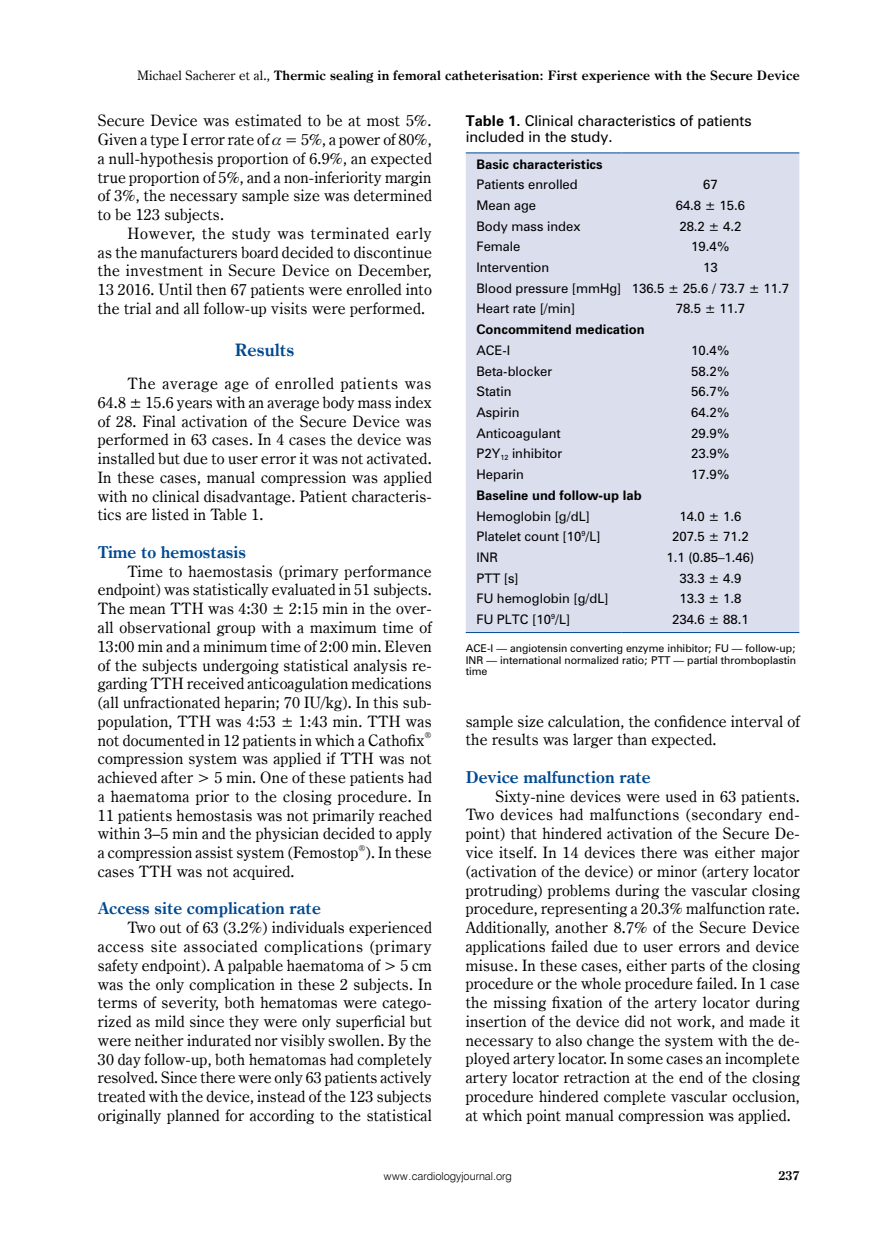
<style>
.page{position:relative;width:872px;height:1234px;background:#fff}
.page>*{position:absolute;margin:0;border:0;box-sizing:border-box;transform-origin:0 0}
._05_-_Śródtytuł_-_1{font:700 17.25px "Century Oldst EU";color:#004990}
._06_-_Śródtytuł_-_2{font:700 16.5px "Century Oldst EU";color:#004990}
._08_-_Tekst{font:15.75px/18.8px "Century Oldst EU";letter-spacing:.015em;color:#000;text-align:justify}
._12_-_Tabela_numer{font:13.5px/16.5px "Zurich PL";color:#000}
.t1{font:700 13.05px "Century Oldst EU";letter-spacing:.015em;color:#000}
.t2{font:700 12.75px "Century Oldst EU";color:#000}
._14_-_Tabela_-_tekst{font:12px "Zurich PL";color:#000}
._14_-_Tabela_-_tekst-2{font:700 12px "Zurich PL";color:#000}
._14_-_Tabela_-_end{font:12px "Zurich PL";color:#000}
.t3{font:10.95px "Swis 721 Lt EU";color:#000}
._14_-_Tabela_przypis{font:9.75px/11.9px "Zurich PL";color:#000;text-align:justify}
._08_-_Tekst-2{font:8.7px "Century Oldst EU";color:#000}
._14_-_Tabela_-_end-2{font:6.6px "Zurich PL";color:#000}
.s1{font-weight:400}
.s2{font-weight:700}
</style>
<div class="page">
<div style="left:466px;top:153px;width:333px;height:479px;background:#dbdeed"></div>
<hr style="left:466px;top:632px;width:155px;height:1px;background:#004990">
<hr style="left:621px;top:632px;width:178px;height:1px;background:#004990">
<hr style="left:466px;top:152px;width:155px;height:1px;background:#004990">
<hr style="left:621px;top:152px;width:178px;height:1px;background:#004990">
<p class="t1" style="left:138px;top:68px;width:663px"><span class="s1">Michael Sacherer et al.,</span> Thermic sealing in femoral catheterisation: First experience with the Secure Device</p>
<p class="_08_-_Tekst" style="left:98px;top:112px;width:336px">Secure Device was estimated to be at most 5%.<br>Given a type I error rate of = 5%, a power of 80%, a null-hypothesis proportion of 6.9%, an expected true proportion of 5%, and a non-inferiority margin of 3%, the necessary sample size was determined to be 123 subjects.</p>
<p class="_08_-_Tekst" style="left:98px;top:224px;width:335px;text-indent:30px">However, the study was terminated early as the manufacturers board decided to discontinue the investment in Secure Device on December, 13 2016. Until then 67 patients were enrolled into the trial and all follow-up visits were performed.</p>
<p class="_05_-_Śródtytuł_-_1" style="left:235px;top:339px;width:61px">Results</p>
<p class="_08_-_Tekst" style="left:98px;top:374px;width:335px;text-indent:30px">The average age of enrolled patients was 64.8 ± 15.6 years with an average body mass index of 28. Final activation of the Secure Device was performed in 63 cases. In 4 cases the device was installed but due to user error it was not activated.<br>In these cases, manual compression was applied with no clinical disadvantage. Patient characteris&shy;tics are listed in Table 1.</p>
<p class="_06_-_Śródtytuł_-_2" style="left:98px;top:541px;width:150px">Time to hemostasis</p>
<p class="_08_-_Tekst" style="left:98px;top:562px;width:335px;text-indent:30px">Time to haemostasis (primary performance endpoint) was statistically evaluated in 51 subjects.<br>The mean TTH was 4:30 ± 2:15 min in the over&shy;all observational group with a maximum time of 13:00 min and a minimum time of 2:00 min. Eleven of the subjects undergoing statistical analysis re&shy;garding TTH received anticoagulation medications (all unfractionated heparin; 70 IU/kg). In this sub&shy;population, TTH was 4:53 ± 1:43 min. TTH was not documented in 12 patients in which a Cathofix</p>
<p class="_08_-_Tekst-2" style="left:424px;top:730px;width:9px">®</p>
<p class="_08_-_Tekst" style="left:98px;top:749px;width:335px">compression system was applied if TTH was not achieved after &gt; 5 min. One of these patients had a haematoma prior to the closing procedure. In 11 patients hemostasis was not primarily reached within 3–5 min and the physician decided to apply a compression assist system (Femostop<sup>®</sup>). In these cases TTH was not acquired.</p>
<p class="_06_-_Śródtytuł_-_2" style="left:98px;top:898px;width:224px">Access site complication rate</p>
<p class="_08_-_Tekst" style="left:98px;top:918px;width:336px;text-indent:30px">Two out of 63 (3.2%) individuals experienced access site associated complications (primary safety endpoint). A palpable haematoma of &gt; 5 cm was the only complication in these 2 subjects. In terms of severity, both hematomas were catego&shy;rized as mild since they were only superficial but were neither indurated nor visibly swollen. By the 30 day follow-up, both hematomas had completely resolved. Since there were only 63 patients actively treated with the device, instead of the 123 subjects originally planned for according to the statistical</p>
<p class="_12_-_Tabela_numer" style="left:466px;top:112px;width:287px"><span class="s2">Table 1.</span> Clinical characteristics of patients included in the study.</p>
<p class="_14_-_Tabela_-_tekst-2" style="left:476px;top:156px;width:128px">Basic characteristics</p>
<p class="_14_-_Tabela_-_tekst" style="left:476px;top:176px;width:103px">Patients enrolled</p>
<p class="_14_-_Tabela_-_tekst" style="left:703px;top:176px;width:16px">67</p>
<p class="_14_-_Tabela_-_tekst" style="left:476px;top:197px;width:61px">Mean age</p>
<p class="_14_-_Tabela_-_tekst" style="left:675px;top:197px;width:71px">64.8 ± 15.6</p>
<p class="_14_-_Tabela_-_tekst" style="left:476px;top:218px;width:106px">Body mass index</p>
<p class="_14_-_Tabela_-_tekst" style="left:679px;top:218px;width:64px">28.2 ± 4.2</p>
<p class="_14_-_Tabela_-_tekst" style="left:476px;top:238px;width:46px">Female</p>
<p class="_14_-_Tabela_-_tekst" style="left:691px;top:238px;width:40px">19.4%</p>
<p class="_14_-_Tabela_-_tekst" style="left:476px;top:259px;width:74px">Intervention</p>
<p class="_14_-_Tabela_-_tekst" style="left:703px;top:259px;width:16px">13</p>
<p class="_14_-_Tabela_-_tekst" style="left:476px;top:280px;width:146px">Blood pressure [mmHg]</p>
<p class="_14_-_Tabela_-_tekst" style="left:632px;top:280px;width:159px">136.5 ± 25.6 / 73.7 ± 11.7</p>
<p class="_14_-_Tabela_-_tekst" style="left:476px;top:301px;width:100px">Heart rate [/min]</p>
<p class="_14_-_Tabela_-_tekst" style="left:675px;top:301px;width:71px">78.5 ± 11.7</p>
<p class="_14_-_Tabela_-_tekst-2" style="left:476px;top:321px;width:170px">Concommitend medication</p>
<p class="_14_-_Tabela_-_tekst" style="left:476px;top:342px;width:35px">ACE-I</p>
<p class="_14_-_Tabela_-_tekst" style="left:691px;top:342px;width:40px">10.4%</p>
<p class="_14_-_Tabela_-_tekst" style="left:476px;top:363px;width:77px">Beta-blocker</p>
<p class="_14_-_Tabela_-_tekst" style="left:691px;top:363px;width:40px">58.2%</p>
<p class="_14_-_Tabela_-_tekst" style="left:476px;top:383px;width:37px">Statin</p>
<p class="_14_-_Tabela_-_tekst" style="left:691px;top:383px;width:40px">56.7%</p>
<p class="_14_-_Tabela_-_tekst" style="left:476px;top:404px;width:45px">Aspirin</p>
<p class="_14_-_Tabela_-_tekst" style="left:691px;top:404px;width:40px">64.2%</p>
<p class="_14_-_Tabela_-_tekst" style="left:476px;top:425px;width:86px">Anticoagulant</p>
<p class="_14_-_Tabela_-_tekst" style="left:691px;top:425px;width:40px">29.9%</p>
<p class="_14_-_Tabela_-_tekst" style="left:476px;top:445px;width:87px">P2Y<sub>12</sub> inhibitor</p>
<p class="_14_-_Tabela_-_tekst" style="left:691px;top:445px;width:40px">23.9%</p>
<p class="_14_-_Tabela_-_tekst" style="left:476px;top:466px;width:49px">Heparin</p>
<p class="_14_-_Tabela_-_tekst" style="left:691px;top:466px;width:40px">17.9%</p>
<p class="_14_-_Tabela_-_tekst-2" style="left:476px;top:487px;width:167px">Baseline und follow-up lab</p>
<p class="_14_-_Tabela_-_tekst" style="left:476px;top:507px;width:115px">Hemoglobin [g/dL]</p>
<p class="_14_-_Tabela_-_tekst" style="left:679px;top:507px;width:64px">14.0 ± 1.6</p>
<p class="_14_-_Tabela_-_tekst" style="left:476px;top:528px;width:126px">Platelet count [10<sup>9</sup>/L]</p>
<p class="_14_-_Tabela_-_tekst" style="left:672px;top:528px;width:78px">207.5 ± 71.2</p>
<p class="_14_-_Tabela_-_tekst" style="left:476px;top:549px;width:23px">INR</p>
<p class="_14_-_Tabela_-_tekst" style="left:666px;top:549px;width:89px">1.1 (0.85–1.46)</p>
<p class="_14_-_Tabela_-_tekst" style="left:476px;top:570px;width:44px">PTT [s]</p>
<p class="_14_-_Tabela_-_tekst" style="left:679px;top:570px;width:64px">33.3 ± 4.9</p>
<p class="_14_-_Tabela_-_tekst" style="left:476px;top:590px;width:134px">FU hemoglobin [g/dL]</p>
<p class="_14_-_Tabela_-_tekst" style="left:679px;top:590px;width:64px">13.3 ± 1.8</p>
<p class="_14_-_Tabela_-_end" style="left:476px;top:611px;width:95px">FU PLTC [10 /L]</p>
<p class="_14_-_Tabela_-_end-2" style="left:551px;top:611px;width:6px">9</p>
<p class="_14_-_Tabela_-_end" style="left:672px;top:611px;width:78px">234.6 ± 88.1</p>
<p class="_14_-_Tabela_przypis" style="left:466px;top:641px;width:332px">ACE-I — angiotensin converting enzyme inhibitor; FU — follow-up; INR — international normalized ratio; PTT — partial thromboplastin time</p>
<p class="_08_-_Tekst" style="left:466px;top:711px;width:335px">sample size calculation, the confidence interval of the results was larger than expected.</p>
<p class="_06_-_Śródtytuł_-_2" style="left:466px;top:766px;width:186px">Device malfunction rate</p>
<p class="_08_-_Tekst" style="left:466px;top:786px;width:336px;text-indent:30px">Sixty-nine devices were used in 63 patients.<br>Two devices had malfunctions (secondary end&shy;point) that hindered activation of the Secure De&shy;vice itself. In 14 devices there was either major (activation of the device) or minor (artery locator protruding) problems during the vascular closing procedure, representing a 20.3% malfunction rate.<br>Additionally, another 8.7% of the Secure Device applications failed due to user errors and device misuse. In these cases, either parts of the closing procedure or the whole procedure failed. In 1 case the missing fixation of the artery locator during insertion of the device did not work, and made it necessary to also change the system with the de&shy;ployed artery locator. In some cases an incomplete artery locator retraction at the end of the closing procedure hindered complete vascular occlusion, at which point manual compression was applied.</p>
<p class="t3" style="left:384px;top:1169px;width:129px">www.cardiologyjournal.org</p>
<p class="t2" style="left:778px;top:1167px;width:23px">237</p>
</div>
